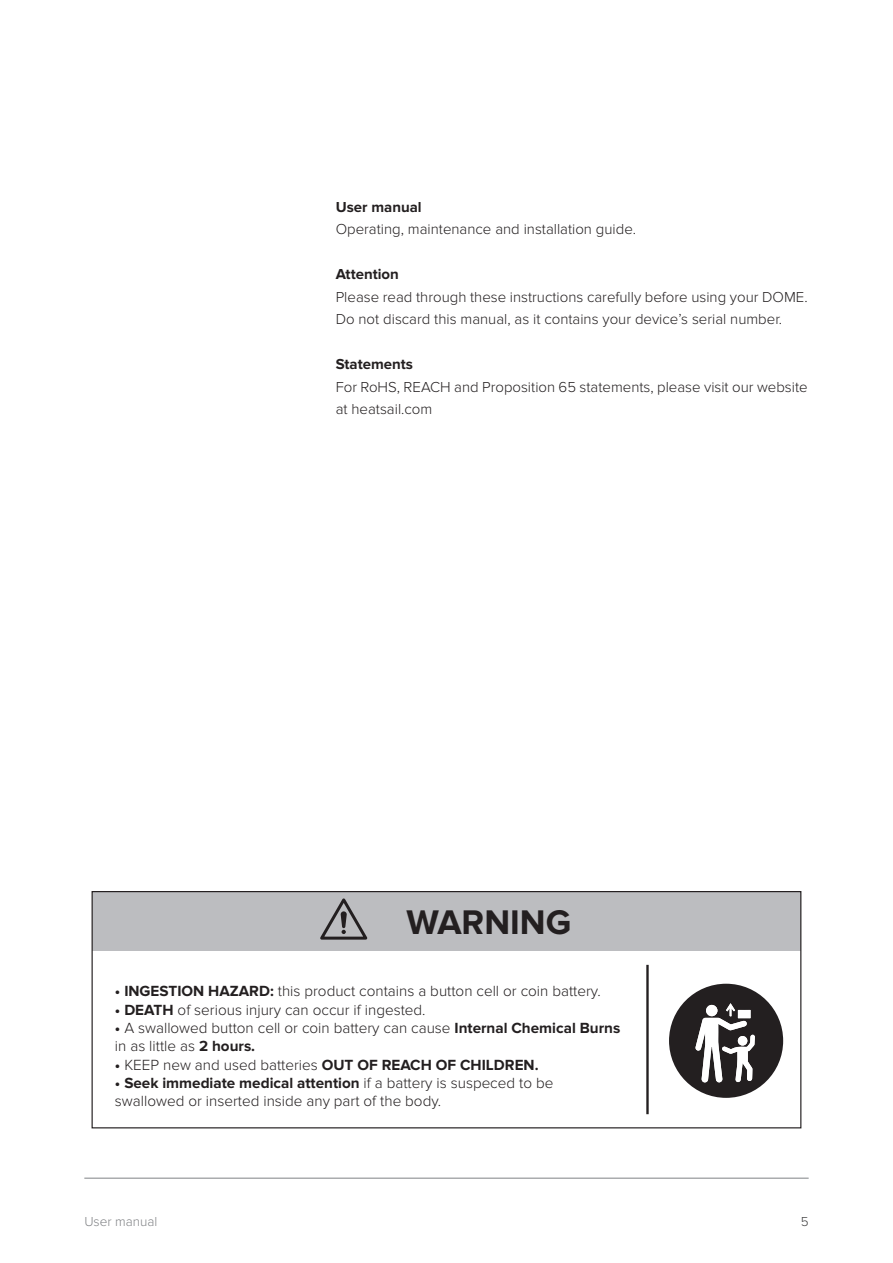
<style>
.page{position:relative;width:893px;height:1263px;background:#fff}
.page>*{position:absolute;margin:0;border:0;box-sizing:border-box;transform-origin:0 0}
.t1{font:700 35.4px "Proxima Nova";color:#231f20}
.t2{font:300 15.3px/18.3px "Proxima Nova";color:#231f20}
.t3{font:300 15px/22.5px "Proxima Nova";color:#231f20}
.t4{font:700 15px "Proxima Nova";color:#231f20}
.t5{font:300 13.5px "Proxima Nova";color:#808285}
.t6{font:300 13.5px "Proxima Nova";color:#3e3e3f}
.s1{font-weight:700}
</style>
<div class="page">
<hr style="left:84px;top:1178px;width:725px;height:1px;background:#808285">
<div style="left:92px;top:891px;width:709px;height:59px;background:#bcbdc0"></div>
<div style="left:92px;top:891px;width:709px;height:237px;border:1px solid #231f20"></div>
<svg style="left:320px;top:898px;width:48px;height:42px"></svg>
<div style="left:669px;top:984px;width:114px;height:114px;background:#231f20;border-radius:50%"></div>
<svg style="left:695px;top:1003px;width:60px;height:79px"></svg>
<hr style="left:646px;top:965px;width:3px;height:149px;background:#231f20">
<p class="t4" style="left:336px;top:198px;width:87px">User manual</p>
<p class="t3" style="left:336px;top:218px;width:302px">Operating, maintenance and installation guide.</p>
<p class="t4" style="left:336px;top:266px;width:65px">Attention</p>
<p class="t3" style="left:336px;top:286px;width:473px">Please read through these instructions carefully before using your DOME.</p>
<p class="t3" style="left:336px;top:308px;width:448px">Do not discard this manual, as it contains your device’s serial number.</p>
<p class="t4" style="left:336px;top:356px;width:79px">Statements</p>
<p class="t3" style="left:336px;top:376px;width:473px">For RoHS, REACH and Proposition 65 statements, please visit our website at heatsail.com</p>
<p class="t1" style="left:406px;top:902px;width:166px">WARNING</p>
<p class="t2" style="left:115px;top:982px;width:487px"><span class="s1">• INGESTION HAZARD:</span> this product contains a button cell or coin battery.</p>
<p class="t2" style="left:115px;top:1001px;width:312px"><span class="s1">• DEATH</span> of serious injury can occur if ingested.</p>
<p class="t2" style="left:115px;top:1019px;width:507px"><span class="s1">•</span> A swallowed button cell or coin battery can cause <span class="s1">Internal Chemical Burns </span>in as little as <span class="s1">2 hours.</span></p>
<p class="t2" style="left:115px;top:1055px;width:425px"><span class="s1">•</span> KEEP new and used batteries <span class="s1">OUT OF REACH OF CHILDREN.</span></p>
<p class="t2" style="left:115px;top:1074px;width:440px"><span class="s1">• Seek immediate medical attention</span> if a battery is suspeced to be swallowed or inserted inside any part of the body.</p>
<p class="t5" style="left:84px;top:1214px;width:75px">User manual</p>
<p class="t6" style="left:801px;top:1214px;width:9px">5</p>
</div>
